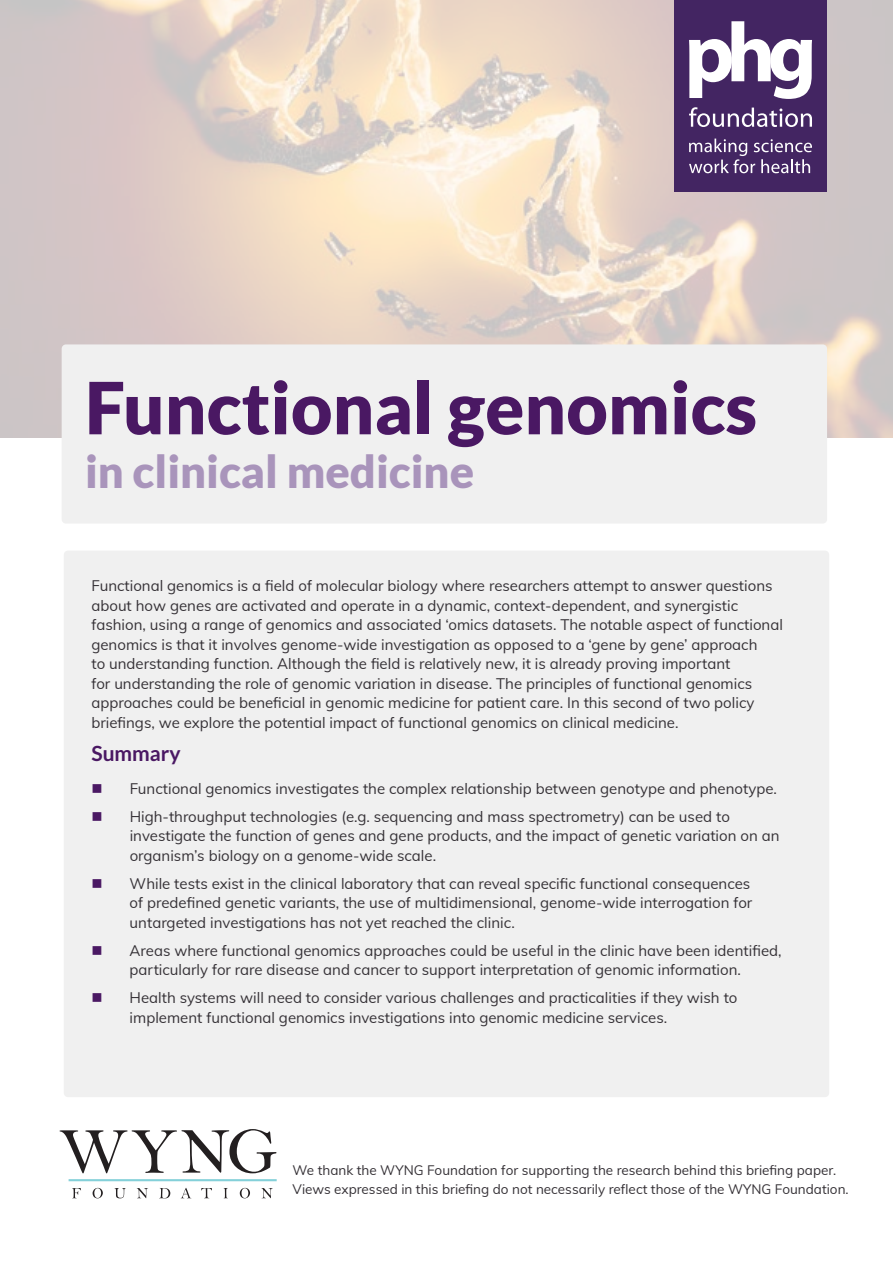
<style>
.page{position:relative;width:893px;height:1263px;background:#fff}
.page>*{position:absolute;margin:0;border:0;box-sizing:border-box;transform-origin:0 0}
.t1{font:900 72px "Lato";color:#4a1863}
.t2{font:900 45px "Lato";color:#a994bb}
.t3{font:700 21px "Lato";color:#4a1863}
.t4{font:15px/19.5px "Mulish";color:#363237}
.t5{font:13.5px/19.5px "Mulish";color:#363237}
</style>
<div class="page">
<img style="left:0;top:0;width:893px;height:437px">
<div style="left:674px;top:0;width:153px;height:192px;background:#432562"></div>
<svg style="left:689px;top:21px;width:123px;height:78px"></svg>
<svg style="left:689px;top:107px;width:123px;height:20px"></svg>
<svg style="left:689px;top:139px;width:123px;height:34px"></svg>
<div style="left:64px;top:550px;width:765px;height:547px;background:#f0f0f0;border-radius:4px"></div>
<div style="left:62px;top:344px;width:765px;height:180px;background:#f0f0f0;border-radius:4px"></div>
<svg style="left:60px;top:1129px;width:216px;height:44px"></svg>
<svg style="left:72px;top:1188px;width:201px;height:10px"></svg>
<hr style="left:69px;top:1179px;width:208px;height:2px;background:#84d0d9">
<h1 class="t1" style="left:85px;top:366px;width:674px">Functional genomics</h1>
<h2 class="t2" style="left:85px;top:445px;width:391px">in clinical medicine</h2>
<p class="t4" style="left:91px;top:575px;width:693px">Functional genomics is a field of molecular biology where researchers attempt to answer questions about how genes are activated and operate in a dynamic, context-dependent, and synergistic fashion, using a range of genomics and associated ‘omics datasets. The notable aspect of functional genomics is that it involves genome-wide investigation as opposed to a ‘gene by gene’ approach<br>to understanding function. Although the field is relatively new, it is already proving important<br>for understanding the role of genomic variation in disease. The principles of functional genomics approaches could be beneficial in genomic medicine for patient care. In this second of two policy briefings, we explore the potential impact of functional genomics on clinical medicine.</p>
<h3 class="t3" style="left:91px;top:742px;width:91px">Summary</h3>
<p class="t4" style="left:130px;top:773px;width:649px;line-height:28px">Functional genomics investigates the complex relationship between genotype and phenotype.<br>High-throughput technologies (e.g. sequencing and mass spectrometry) can be used to</p>
<p class="t4" style="left:130px;top:825px;width:651px">investigate the function of genes and gene products, and the impact of genetic variation on an organism’s biology on a genome-wide scale.</p>
<p class="t4" style="left:130px;top:873px;width:624px">While tests exist in the clinical laboratory that can reveal specific functional consequences of predefined genetic variants, the use of multidimensional, genome-wide interrogation for untargeted investigations has not yet reached the clinic.</p>
<p class="t4" style="left:130px;top:940px;width:653px">Areas where functional genomics approaches could be useful in the clinic have been identified, particularly for rare disease and cancer to support interpretation of genomic information.</p>
<p class="t4" style="left:130px;top:987px;width:609px">Health systems will need to consider various challenges and practicalities if they wish to implement functional genomics investigations into genomic medicine services.</p>
<p class="t5" style="left:293px;top:1159px;width:558px">We thank the WYNG Foundation for supporting the research behind this briefing paper.<br>Views expressed in this briefing do not necessarily reflect those of the WYNG Foundation.</p>
</div>
